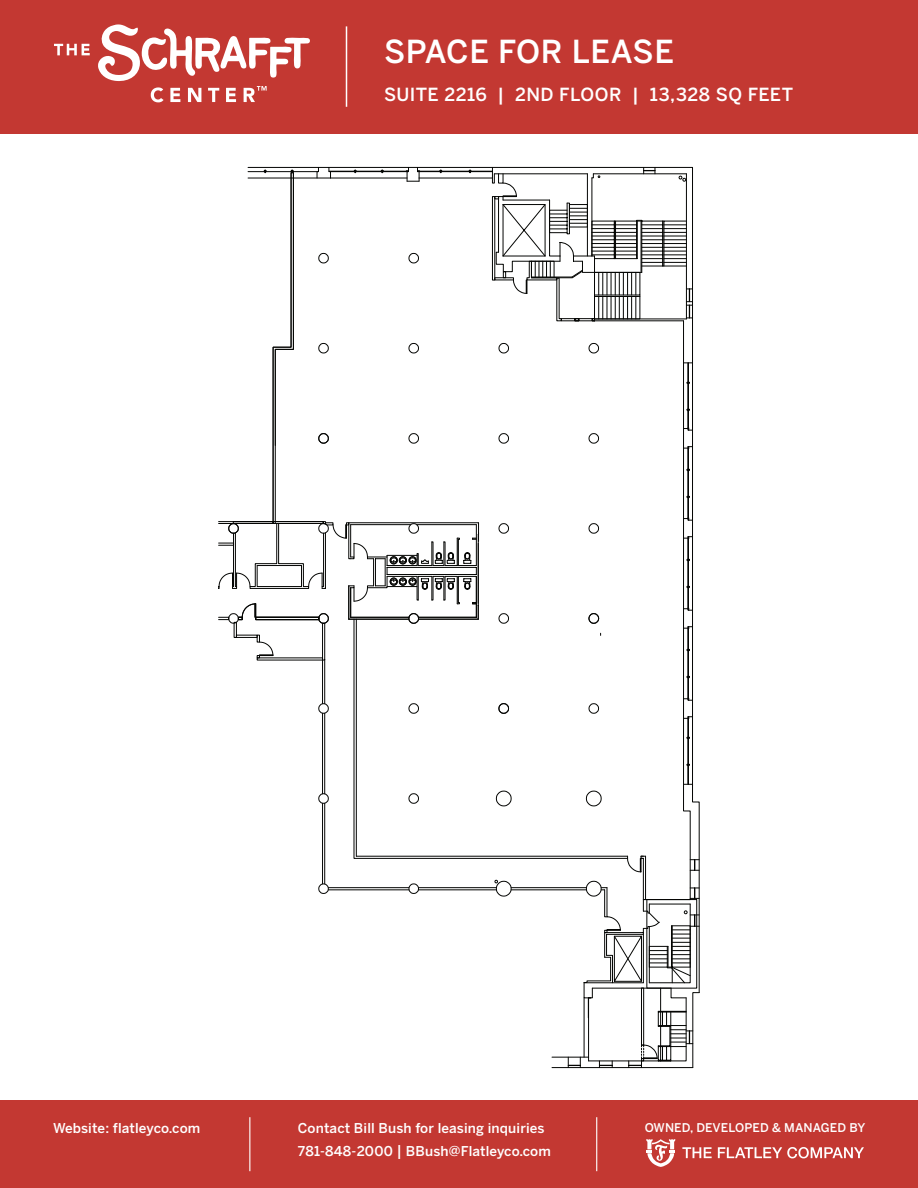
<style>
.page{position:relative;width:918px;height:1188px;background:#fff}
.page>*{position:absolute;margin:0;border:0;box-sizing:border-box;transform-origin:0 0}
.t1{font:500 31.5px "Benton Sans";letter-spacing:.02em;color:#fff}
.t2{font:500 18px "Benton Sans";letter-spacing:.025em;color:#fff}
.t3{font:500 13.5px/22.5px "Benton Sans";letter-spacing:.01em;color:#fff}
.t4{font:500 12px "Benton Sans";letter-spacing:.01em;color:#fff}
.s1{font-size:14.85px}
</style>
<div class="page">
<div style="left:0;top:0;width:918px;height:133px;background:#c33832"></div>
<svg style="left:54px;top:44px;width:36px;height:11px"></svg>
<svg style="left:98px;top:24px;width:212px;height:78px"></svg>
<div style="left:0;top:1100px;width:918px;height:88px;background:#c33832"></div>
<hr style="left:346px;top:26px;width:1px;height:81px;background:#fff">
<svg style="left:682px;top:1147px;width:182px;height:11px"></svg>
<svg style="left:646px;top:1139px;width:29px;height:28px"></svg>
<hr style="left:249px;top:1117px;width:1px;height:54px;background:#fff">
<hr style="left:596px;top:1117px;width:1px;height:54px;background:#fff">
<hr style="left:552px;top:1067px;width:141px;height:1px;background:#040503">
<svg style="left:256px;top:658px;width:238px;height:232px"></svg>
<svg style="left:494px;top:879px;width:8px;height:18px"></svg>
<svg style="left:318px;top:883px;width:11px;height:11px"></svg>
<svg style="left:318px;top:793px;width:11px;height:11px"></svg>
<svg style="left:318px;top:703px;width:11px;height:11px"></svg>
<svg style="left:408px;top:883px;width:11px;height:11px"></svg>
<svg style="left:498px;top:613px;width:4px;height:6px"></svg>
<svg style="left:502px;top:364px;width:186px;height:702px"></svg>
<hr style="left:419px;top:178px;width:73px;height:1px;background:#040503">
<hr style="left:418px;top:171px;width:74px;height:1px;background:#040503">
<hr style="left:418px;top:167px;width:74px;height:1px;background:#040503">
<hr style="left:692px;top:430px;width:1px;height:90px;background:#040503">
<hr style="left:683px;top:429px;width:1px;height:90px;background:#040503">
<svg style="left:684px;top:427px;width:8px;height:4px"></svg>
<hr style="left:688px;top:447px;width:1px;height:73px;background:#040503">
<svg style="left:684px;top:446px;width:8px;height:4px"></svg>
<hr style="left:692px;top:363px;width:1px;height:67px;background:#040503">
<hr style="left:683px;top:363px;width:1px;height:66px;background:#040503">
<hr style="left:688px;top:363px;width:1px;height:67px;background:#040503">
<hr style="left:688px;top:537px;width:1px;height:72px;background:#040503">
<svg style="left:684px;top:536px;width:8px;height:4px"></svg>
<svg style="left:684px;top:517px;width:8px;height:4px"></svg>
<hr style="left:683px;top:519px;width:1px;height:90px;background:#040503">
<hr style="left:692px;top:520px;width:1px;height:90px;background:#040503">
<hr style="left:688px;top:627px;width:1px;height:72px;background:#040503">
<svg style="left:686px;top:675px;width:4px;height:4px"></svg>
<svg style="left:686px;top:648px;width:4px;height:4px"></svg>
<svg style="left:684px;top:626px;width:8px;height:4px"></svg>
<svg style="left:684px;top:607px;width:8px;height:4px"></svg>
<hr style="left:683px;top:609px;width:1px;height:90px;background:#040503">
<hr style="left:692px;top:610px;width:1px;height:90px;background:#040503">
<hr style="left:688px;top:717px;width:1px;height:67px;background:#040503">
<svg style="left:684px;top:716px;width:8px;height:4px"></svg>
<svg style="left:684px;top:697px;width:8px;height:4px"></svg>
<hr style="left:683px;top:699px;width:1px;height:85px;background:#040503">
<hr style="left:692px;top:700px;width:1px;height:86px;background:#040503">
<svg style="left:492px;top:167px;width:201px;height:197px"></svg>
<svg style="left:498px;top:433px;width:11px;height:11px"></svg>
<svg style="left:498px;top:523px;width:11px;height:11px"></svg>
<div style="left:322px;top:623px;width:3px;height:37px;border:1px solid #040503"></div>
<hr style="left:322px;top:803px;width:1px;height:81px;background:#040503">
<hr style="left:322px;top:713px;width:1px;height:81px;background:#040503">
<hr style="left:322px;top:659px;width:1px;height:45px;background:#040503">
<hr style="left:324px;top:659px;width:1px;height:45px;background:#040503">
<hr style="left:324px;top:713px;width:1px;height:81px;background:#040503">
<hr style="left:324px;top:803px;width:1px;height:81px;background:#040503">
<hr style="left:328px;top:887px;width:81px;height:1px;background:#040503">
<hr style="left:419px;top:887px;width:77px;height:1px;background:#040503">
<hr style="left:511px;top:887px;width:75px;height:1px;background:#040503">
<hr style="left:511px;top:890px;width:75px;height:1px;background:#040503">
<hr style="left:418px;top:890px;width:78px;height:1px;background:#040503">
<hr style="left:328px;top:890px;width:81px;height:1px;background:#040503">
<svg style="left:354px;top:619px;width:274px;height:240px"></svg>
<hr style="left:356px;top:619px;width:1px;height:237px;background:#040503">
<svg style="left:580px;top:783px;width:120px;height:285px"></svg>
<svg style="left:218px;top:167px;width:261px;height:491px"></svg>
<h1 class="t1" style="left:384px;top:33px;width:292px">SPACE FOR LEASE</h1>
<h2 class="t2" style="left:384px;top:84px;width:411px">SUITE 2216 | 2ND FLOOR | 13,328 SQ FEET</h2>
<p class="t3" style="left:53px;top:1117px;width:149px">Website: flatleyco.com</p>
<p class="t3" style="left:298px;top:1117px;width:255px">Contact Bill Bush for leasing inquiries<br>781-848-2000 <span class="s1">|</span> BBush@Flatleyco.com</p>
<p class="t4" style="left:645px;top:1121px;width:222px">OWNED, DEVELOPED &amp; MANAGED BY</p>
</div>
